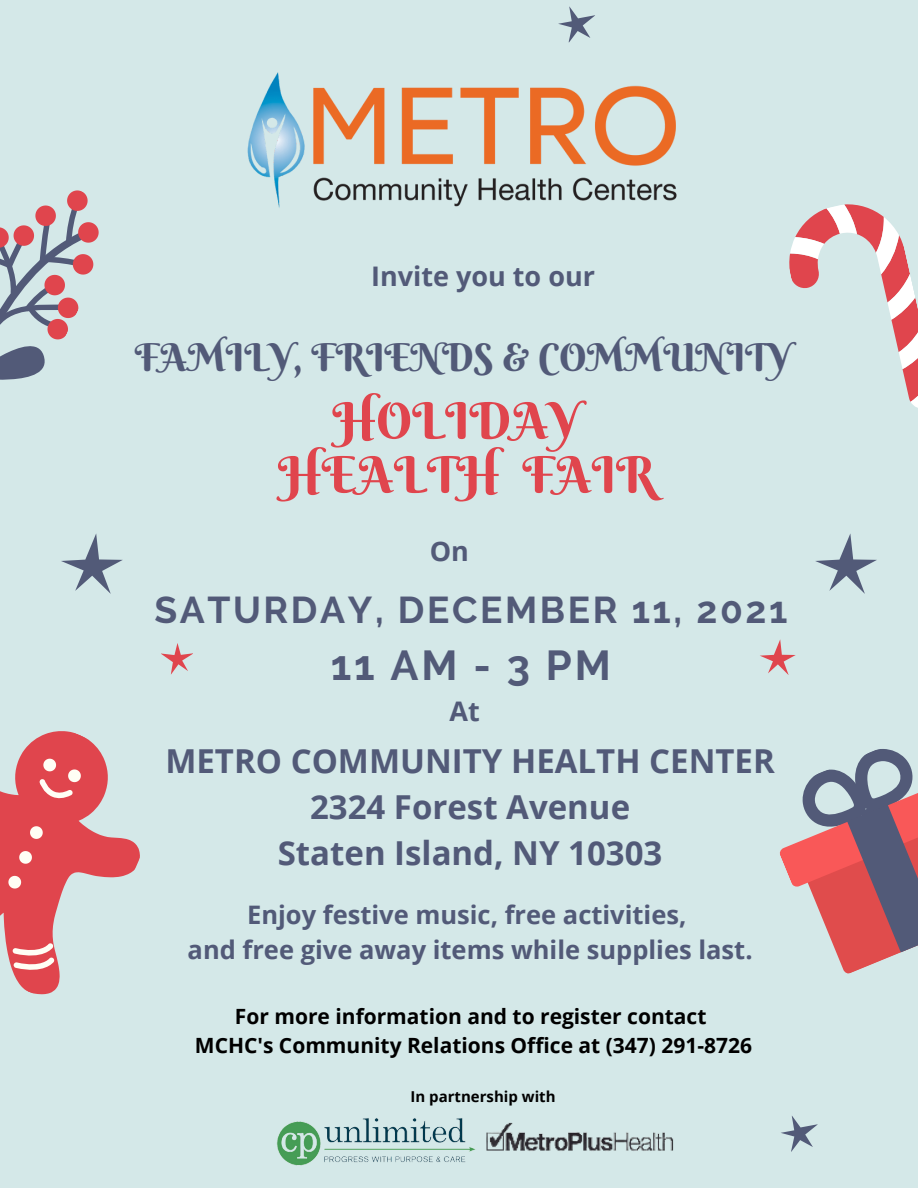
<style>
.page{position:relative;width:918px;height:1188px;background:#d4e8e8}
.page>*{position:absolute;margin:0;border:0;box-sizing:border-box;transform-origin:0 0}
.t1{font:50.25px "Berkshire Swash";color:#e0454d}
.t2{font:700 41.7px "Raleway";letter-spacing:.07em;color:#525a78}
.t3{font:38.25px "Berkshire Swash";color:#525a78}
.t4{font:700 37.2px "Raleway";letter-spacing:.07em;color:#525a78}
.t5{font:700 33px "Open Sans";color:#525a78}
.t6{font:700 27px "Open Sans";color:#525a78}
.t7{font:700 25.5px "Open Sans";color:#525a78}
.t8{font:700 21px "Open Sans";color:#000}
.t9{font:700 15px "Open Sans";color:#000}
</style>
<div class="page">
<svg style="left:61px;top:533px;width:62px;height:61px"></svg>
<svg style="left:815px;top:533px;width:62px;height:61px"></svg>
<svg style="left:161px;top:643px;width:32px;height:32px"></svg>
<svg style="left:760px;top:640px;width:36px;height:34px"></svg>
<svg style="left:558px;top:6px;width:37px;height:37px"></svg>
<svg style="left:781px;top:1116px;width:37px;height:36px"></svg>
<svg style="left:789px;top:204px;width:129px;height:204px"></svg>
<svg style="left:0;top:731px;width:140px;height:264px"></svg>
<svg style="left:28px;top:824px;width:17px;height:17px"></svg>
<svg style="left:17px;top:849px;width:17px;height:17px"></svg>
<svg style="left:6px;top:874px;width:17px;height:17px"></svg>
<svg style="left:36px;top:757px;width:47px;height:47px;background:#e66b70"></svg>
<svg style="left:12px;top:930px;width:43px;height:51px;background:#e67074"></svg>
<svg style="left:780px;top:749px;width:138px;height:225px"></svg>
<svg style="left:0;top:190px;width:99px;height:190px"></svg>
<img style="left:247px;top:72px;width:430px;height:136px">
<img style="left:277px;top:1118px;width:199px;height:48px">
<img style="left:486px;top:1122px;width:188px;height:29px">
<p class="t6" style="left:371px;top:257px;width:225px">Invite you to our</p>
<p class="t3" style="left:135px;top:334px;width:657px">FAMILY, FRIENDS &amp; COMMUNITY</p>
<p class="t1" style="left:332px;top:389px;width:248px">HOLIDAY</p>
<p class="t1" style="left:278px;top:443px;width:379px">HEALTH FAIR</p>
<p class="t6" style="left:430px;top:532px;width:41px">On</p>
<p class="t4" style="left:154px;top:588px;width:635px">SATURDAY, DECEMBER 11, 2021</p>
<p class="t2" style="left:331px;top:641px;width:282px">11AM-3PM</p>
<p class="t6" style="left:449px;top:692px;width:32px">At</p>
<p class="t5" style="left:165px;top:738px;width:611px">METRO COMMUNITY HEALTH CENTER</p>
<p class="t5" style="left:310px;top:784px;width:322px">2324 Forest Avenue</p>
<p class="t5" style="left:278px;top:830px;width:386px">Staten Island, NY 10303</p>
<p class="t7" style="left:247px;top:897px;width:441px">Enjoy festive music, free activities,</p>
<p class="t7" style="left:188px;top:931px;width:566px">and free give away items while supplies last.</p>
<p class="t8" style="left:235px;top:1002px;width:473px">For more information and to register contact</p>
<p class="t8" style="left:195px;top:1031px;width:559px">MCHC's Community Relations Office at (347) 291-8726</p>
<p class="t9" style="left:411px;top:1086px;width:147px">In partnership with</p>
</div>
